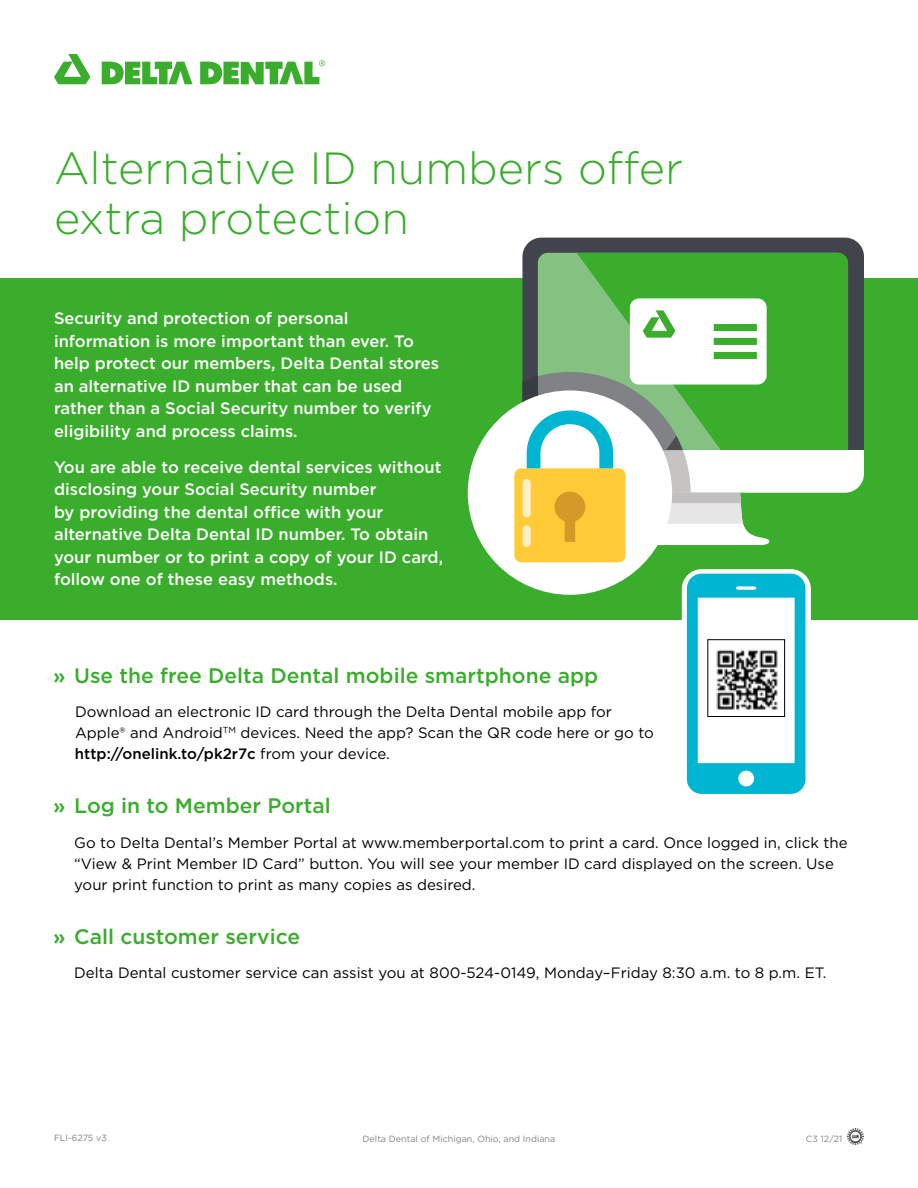
<style>
.page{position:relative;width:918px;height:1188px;background:#fff}
.page>*{position:absolute;margin:0;border:0;box-sizing:border-box;transform-origin:0 0}
.t1{font:300 45px/49.5px "Gotham";color:#3aad2c}
.t2{font:500 21px "Gotham";color:#3aad2c}
.t3{font:500 16.5px/22.5px "Gotham";color:#fff}
.t4{font:15px/21px "Gotham";color:#000}
.t5{font:9px "Gotham";color:#808285}
.s1{font-family:"Meta Bold LF";font-weight:400}
.s2{font-weight:500}
</style>
<div class="page">
<div style="left:0;top:279px;width:918px;height:341px;background:#3aad2c"></div>
<svg style="left:847px;top:1128px;width:17px;height:17px"></svg>
<svg style="left:522px;top:238px;width:342px;height:60px;background:#464a50"></svg>
<div style="left:538px;top:253px;width:39px;height:45px;background:#85c282"></div>
<div style="left:577px;top:253px;width:271px;height:45px;background:#3aad2c"></div>
<div style="left:468px;top:390px;width:204px;height:205px;background:#fff;border-radius:50%"></div>
<div style="left:514px;top:468px;width:112px;height:94px;background:#ffcc38;border-radius:7px"></div>
<svg style="left:522px;top:298px;width:342px;height:247px"></svg>
<svg style="left:54px;top:54px;width:36px;height:30px"></svg>
<svg style="left:102px;top:62px;width:91px;height:23px"></svg>
<svg style="left:200px;top:60px;width:125px;height:25px"></svg>
<svg style="left:681px;top:569px;width:130px;height:225px"></svg>
<img style="left:716px;top:648px;width:62px;height:62px">
<h1 class="t1" style="left:54px;top:143px;width:631px">Alternative ID numbers offer extra protection</h1>
<p class="t3" style="left:54px;top:307px;width:387px">Security and protection of personal information is more important than ever. To help protect our members, Delta Dental stores an alternative ID number that can be used rather than a Social Security number to verify eligibility and process claims.</p>
<p class="t3" style="left:54px;top:455px;width:391px">You are able to receive dental services without disclosing your Social Security number<br>by providing the dental office with your alternative Delta Dental ID number. To obtain your number or to print a copy of your ID card, follow one of these easy methods.</p>
<h2 class="t2" style="left:54px;top:661px;width:546px"><span class="s1">»</span> Use the free Delta Dental mobile smartphone app</h2>
<p class="t4" style="left:75px;top:701px;width:580px">Download an electronic ID card through the Delta Dental mobile app for<br>Apple® and Android<sup>TM</sup> devices. Need the app? Scan the QR code here or go to <span class="s2">http://onelink.to/pk2r7c</span> from your device.</p>
<h2 class="t2" style="left:54px;top:792px;width:278px"><span class="s1">»</span> Log in to Member Portal</h2>
<p class="t4" style="left:74px;top:832px;width:775px">Go to Delta Dental’s Member Portal at www.memberportal.com to print a card. Once logged in, click the “View &amp; Print Member ID Card” button. You will see your member ID card displayed on the screen. Use your print function to print as many copies as desired.</p>
<h2 class="t2" style="left:54px;top:922px;width:248px"><span class="s1">»</span> Call customer service</h2>
<p class="t4" style="left:74px;top:962px;width:754px">Delta Dental customer service can assist you at 800-524-0149, Monday–Friday 8:30 a.m. to 8 p.m. ET.</p>
<p class="t5" style="left:54px;top:1132px;width:54px">FLI-6275 v3</p>
<p class="t5" style="left:363px;top:1133px;width:194px">Delta Dental of Michigan, Ohio, and Indiana</p>
<p class="t5" style="left:806px;top:1133px;width:38px">C3 12/21</p>
</div>
